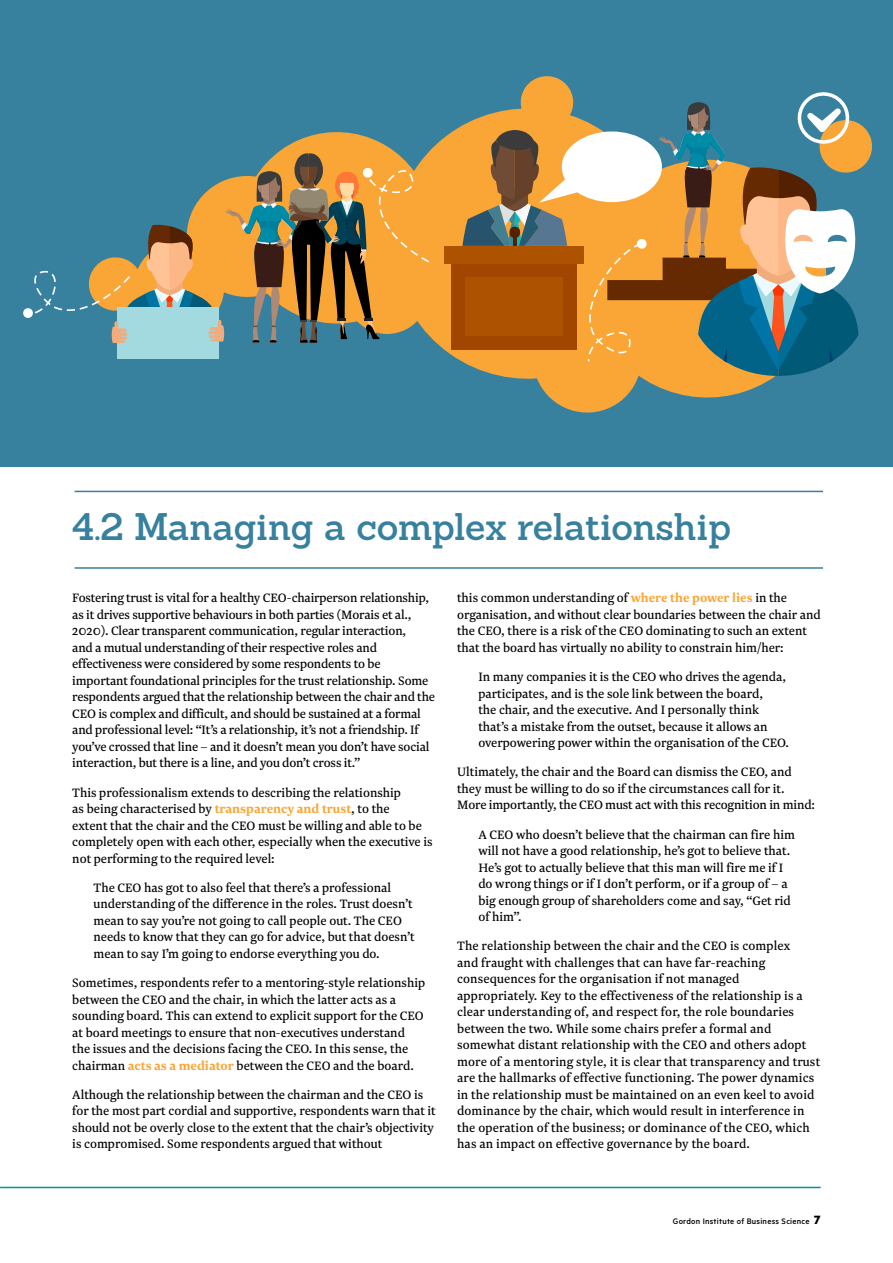
<style>
.page{position:relative;width:893px;height:1263px;background:#fff}
.page>*{position:absolute;margin:0;border:0;box-sizing:border-box;transform-origin:0 0}
.t1{font:600 37.5px "Sanchez";letter-spacing:-.01em;color:#38819e}
.t2{font:14.25px/16.5px "Newzald";color:#000}
.t3{font:500 9px "Metric";letter-spacing:.025em;color:#000}
.s1{font-weight:700;color:#faa636}
.s2{font-weight:700;font-size:13.5px}
</style>
<div class="page">
<hr style="left:75px;top:491px;width:748px;height:1px;background:#38819e">
<hr style="left:75px;top:567px;width:748px;height:2px;background:#38819e">
<hr style="left:1px;top:1187px;width:820px;height:1px;background:#009596">
<div style="left:0;top:0;width:893px;height:467px;background:#38819e"></div>
<svg style="left:278px;top:132px;width:97px;height:20px;fill:#faa636"></svg>
<svg style="left:375px;top:125px;width:87px;height:237px"></svg>
<div style="left:452px;top:263px;width:125px;height:87px;background:#a04600"></div>
<div style="left:445px;top:246px;width:139px;height:17px;background:#ad5300"></div>
<div style="left:117px;top:308px;width:102px;height:51px;background:#a2dadf"></div>
<svg style="left:462px;top:76px;width:410px;height:337px"></svg>
<svg style="left:23px;top:152px;width:428px;height:198px"></svg>
<h1 class="t1" style="left:72px;top:502px;width:661px">4.2 Managing a complex relationship</h1>
<p class="t2" style="left:72px;top:589px;width:364px">Fostering trust is vital for a healthy CEO-chairperson relationship, as it drives supportive behaviours in both parties (Morais et al., 2020). Clear transparent communication, regular interaction,<br>and a mutual understanding of their respective roles and effectiveness were considered by some respondents to be important foundational principles for the trust relationship. Some respondents argued that the relationship between the chair and the CEO is complex and difficult, and should be sustained at a formal and professional level: “It’s a relationship, it’s not a friendship. If you’ve crossed that line – and it doesn’t mean you don’t have social interaction, but there is a line, and you don’t cross it.”</p>
<p class="t2" style="left:72px;top:784px;width:362px">This professionalism extends to describing the relationship<br>as being characterised by <span class="s1">transparency and trust</span>, to the<br>extent that the chair and the CEO must be willing and able to be completely open with each other, especially when the executive is not performing to the required level:</p>
<p class="t2" style="left:94px;top:879px;width:323px">The CEO has got to also feel that there’s a professional understanding of the difference in the roles. Trust doesn’t mean to say you’re not going to call people out. The CEO needs to know that they can go for advice, but that doesn’t mean to say I’m going to endorse everything you do.</p>
<p class="t2" style="left:72px;top:974px;width:354px">Sometimes, respondents refer to a mentoring-style relationship between the CEO and the chair, in which the latter acts as a sounding board. This can extend to explicit support for the CEO at board meetings to ensure that non-executives understand the issues and the decisions facing the CEO. In this sense, the chairman <span class="s1">acts as a mediator</span> between the CEO and the board.</p>
<p class="t2" style="left:72px;top:1086px;width:365px">Although the relationship between the chairman and the CEO is for the most part cordial and supportive, respondents warn that it should not be overly close to the extent that the chair’s objectivity is compromised. Some respondents argued that without</p>
<p class="t2" style="left:457px;top:589px;width:365px">this common understanding of <span class="s1">where the power lies</span> in the organisation, and without clear boundaries between the chair and the CEO, there is a risk of the CEO dominating to such an extent that the board has virtually no ability to constrain him/her:</p>
<p class="t2" style="left:478px;top:668px;width:312px">In many companies it is the CEO who drives the agenda, participates, and is the sole link between the board,<br>the chair, and the executive. And I personally think that’s a mistake from the outset, because it allows an overpowering power within the organisation of the CEO.</p>
<p class="t2" style="left:457px;top:763px;width:359px">Ultimately, the chair and the Board can dismiss the CEO, and they must be willing to do so if the circumstances call for it.<br>More importantly, the CEO must act with this recognition in mind:</p>
<p class="t2" style="left:478px;top:826px;width:318px">A CEO who doesn’t believe that the chairman can fire him will not have a good relationship, he’s got to believe that.<br>He’s got to actually believe that this man will fire me if I do wrong things or if I don’t perform, or if a group of – a big enough group of shareholders come and say, “Get rid of him”.</p>
<p class="t2" style="left:457px;top:937px;width:365px">The relationship between the chair and the CEO is complex<br>and fraught with challenges that can have far-reaching consequences for the organisation if not managed appropriately. Key to the effectiveness of the relationship is a clear understanding of, and respect for, the role boundaries between the two. While some chairs prefer a formal and somewhat distant relationship with the CEO and others adopt more of a mentoring style, it is clear that transparency and trust are the hallmarks of effective functioning. The power dynamics in the relationship must be maintained on an even keel to avoid dominance by the chair, which would result in interference in the operation of the business; or dominance of the CEO, which has an impact on effective governance by the board.</p>
<p class="t3" style="left:673px;top:1215px;width:149px">Gordon Institute of Business Science <span class="s2">7</span></p>
</div>
